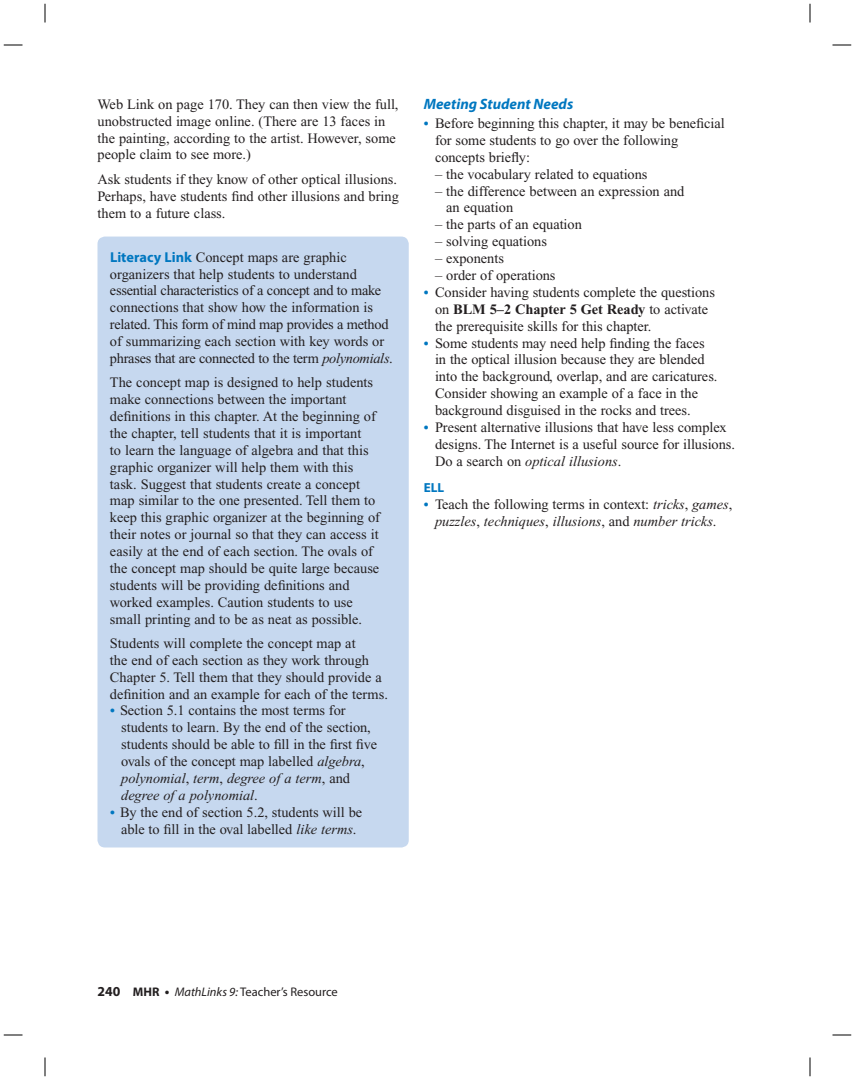
<style>
.page{position:relative;width:855px;height:1080px;background:#fff}
.page>*{position:absolute;margin:0;border:0;box-sizing:border-box;transform-origin:0 0}
.t1{font:italic 700 15px "Myriad Pro";color:#0077c0}
.t2{font:14.38px/16.9px "Times New Roman";color:#231f20}
.t3{font:italic 14.38px/16.9px "Times New Roman";color:#231f20;text-align:center}
.t4{font:700 13.12px "Myriad Pro";color:#0077c0}
.t5{font:12.5px "Myriad Pro";color:#231f20}
.s1{font-family:"Myriad Pro";font-weight:700;color:#0077c0}
.s2{font-style:italic}
.s3{font-weight:700;font-size:13.75px;color:#0077c0}
.s4{font-weight:700}
.s5{font-weight:700;font-style:normal;font-size:13.75px;color:#0077c0}
.s6{font-style:normal}
.s7{font-weight:700;font-size:13.75px}
</style>
<div class="page">
<div style="left:98px;top:237px;width:311px;height:611px;background:#c6d8ef;border-radius:8px"></div>
<svg style="left:4px;top:44px;width:18px;height:2px"></svg>
<svg style="left:832px;top:44px;width:19px;height:2px"></svg>
<svg style="left:4px;top:1034px;width:18px;height:2px"></svg>
<svg style="left:832px;top:1034px;width:19px;height:2px"></svg>
<svg style="left:44px;top:4px;width:2px;height:18px"></svg>
<svg style="left:44px;top:1058px;width:2px;height:18px"></svg>
<svg style="left:809px;top:4px;width:2px;height:18px"></svg>
<svg style="left:809px;top:1058px;width:2px;height:18px"></svg>
<p class="t2" style="left:98px;top:97px;width:303px">Web Link on page 170. They can then view the full, unobstructed image online. (There are 13 faces in the painting, according to the artist. However, some people claim to see more.)</p>
<p class="t2" style="left:98px;top:172px;width:303px">Ask students if they know of other optical illusions.<br>Perhaps, have students find other illusions and bring them to a future class.</p>
<p class="t2" style="left:110px;top:250px;width:284px"><span class="s1">Literacy Link</span> Concept maps are graphic organizers that help students to understand essential characteristics of a concept and to make connections that show how the information is related. This form of mind map provides a method of summarizing each section with key words or phrases that are connected to the term <span class="s2">polynomials</span>.</p>
<p class="t2" style="left:110px;top:375px;width:272px">The concept map is designed to help students make connections between the important definitions in this chapter. At the beginning of the chapter, tell students that it is important<br>to learn the language of algebra and that this graphic organizer will help them with this task. Suggest that students create a concept map similar to the one presented. Tell them to keep this graphic organizer at the beginning of their notes or journal so that they can access it easily at the end of each section. The ovals of the concept map should be quite large because students will be providing definitions and worked examples. Caution students to use small printing and to be as neat as possible.</p>
<p class="t2" style="left:110px;top:636px;width:280px">Students will complete the concept map at<br>the end of each section as they work through Chapter 5. Tell them that they should provide a definition and an example for each of the terms.</p>
<p class="t2" style="left:121px;top:704px;width:257px;text-indent:-11px"><span class="s3">•</span> Section 5.1 contains the most terms for students to learn. By the end of the section, students should be able to fill in the first five ovals of the concept map labelled <span class="s2">algebra</span>, <span class="s2">polynomial</span>, <span class="s2">term</span>, <span class="s2">degree of a term</span>, and <span class="s2">degree of a polynomial</span>.</p>
<p class="t2" style="left:110px;top:805px;width:254px;text-align:center"><span class="s3">•</span> By the end of section 5.2, students will be able to fill in the oval labelled <span class="s2">like terms</span>.</p>
<p class="t1" style="left:424px;top:98px;width:151px">Meeting Student Needs</p>
<p class="t2" style="left:435px;top:116px;width:291px;text-indent:-11px"><span class="s3">•</span> Before beginning this chapter, it may be beneficial for some students to go over the following concepts briefly:</p>
<p class="t2" style="left:435px;top:167px;width:214px">– the vocabulary related to equations</p>
<p class="t2" style="left:446px;top:184px;width:240px;text-indent:-11px">– the difference between an expression and an equation</p>
<p class="t2" style="left:435px;top:217px;width:148px">– the parts of an equation</p>
<p class="t2" style="left:435px;top:234px;width:113px">– solving equations</p>
<p class="t2" style="left:435px;top:251px;width:70px">– exponents</p>
<p class="t2" style="left:435px;top:268px;width:122px">– order of operations</p>
<p class="t2" style="left:435px;top:285px;width:282px;text-indent:-11px"><span class="s3">•</span> Consider having students complete the questions on <span class="s4">BLM 5–2 Chapter 5 Get Ready</span> to activate the prerequisite skills for this chapter.</p>
<p class="t2" style="left:435px;top:336px;width:284px;text-indent:-11px"><span class="s3">•</span> Some students may need help finding the faces in the optical illusion because they are blended into the background, overlap, and are caricatures.<br>Consider showing an example of a face in the background disguised in the rocks and trees.</p>
<p class="t2" style="left:435px;top:420px;width:302px;text-indent:-11px"><span class="s3">•</span> Present alternative illusions that have less complex designs. The Internet is a useful source for illusions.<br>Do a search on <span class="s2">optical illusions</span>.</p>
<p class="t4" style="left:424px;top:482px;width:22px">ELL</p>
<p class="t3" style="left:424px;top:497px;width:310px"><span class="s5">•</span> <span class="s6">Teach the following terms in context:</span> tricks<span class="s6">,</span> games<span class="s6">, </span>puzzles<span class="s6">,</span> techniques<span class="s6">,</span> illusions<span class="s6">, and</span> number tricks<span class="s6">.</span></p>
<p class="t5" style="left:98px;top:987px;width:242px"><span class="s7">240</span> <span class="s4">MHR</span> <span class="s7">•</span> <span class="s2">MathLinks 9:</span> Teacher’s Resource</p>
</div>
